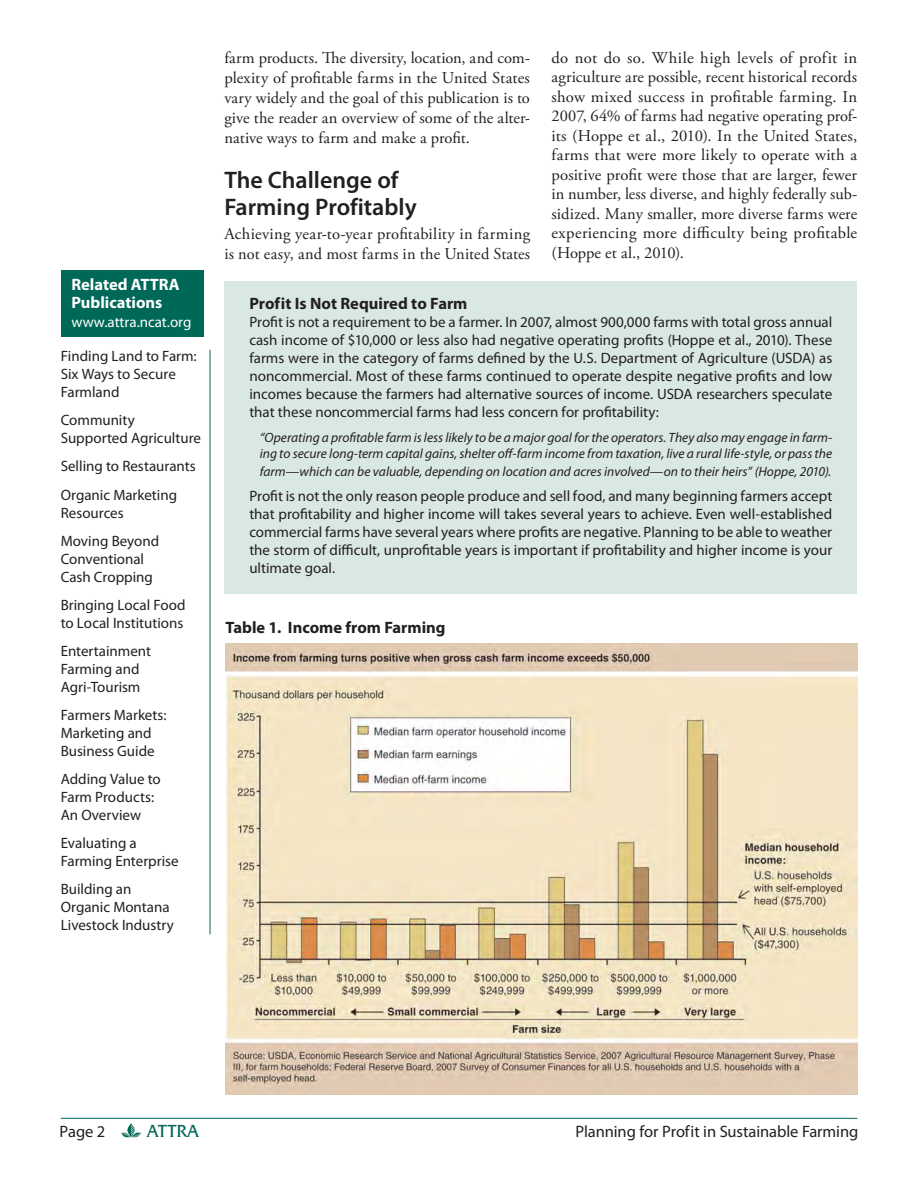
<style>
.page{position:relative;width:918px;height:1188px;background:#fff}
.page>*{position:absolute;margin:0;border:0;box-sizing:border-box;transform-origin:0 0}
.t1{font:600 24px/27.6px "Myriad Pro";color:#231f20}
.t2{font:18px "Friz Quadrata IT Cby BT";letter-spacing:-.01em;color:#006857}
.t3{font:16.5px/19.5px "Adobe Garamond Pro";letter-spacing:.015em;color:#231f20;text-align:justify}
.t4{font:700 16.5px "Myriad Pro";color:#231f20}
.t5{font:16.5px "Myriad Pro";letter-spacing:-.005em;color:#231f20}
.t6{font:700 16.5px/18px "Myriad Pro";color:#fff}
.t7{font:15px/18px "Myriad Pro";color:#231f20}
.t8{font:15px "Myriad Pro";color:#fff}
.t9{font:italic 13.5px/16.5px "Myriad Pro";color:#231f20}
</style>
<div class="page">
<hr style="left:61px;top:1118px;width:796px;height:1px;background:#006857">
<svg style="left:121px;top:1123px;width:20px;height:15px"></svg>
<hr style="left:210px;top:350px;width:1px;height:584px;background:#006857">
<div style="left:61px;top:270px;width:142px;height:66px;background:#006857"></div>
<div style="left:224px;top:281px;width:633px;height:313px;background:#dae8e4"></div>
<img style="left:225px;top:644px;width:632px;height:450px">
<p class="t6" style="left:71px;top:277px;width:110px">Related ATTRA<br>Publications</p>
<p class="t8" style="left:71px;top:317px;width:121px">www.attra.ncat.org</p>
<p class="t7" style="left:61px;top:349px;width:137px">Finding Land to Farm:<br>Six Ways to Secure<br>Farmland</p>
<p class="t7" style="left:61px;top:413px;width:142px">Community<br>Supported Agriculture</p>
<p class="t7" style="left:61px;top:454px;width:137px;line-height:28.2px">Selling to Restaurants<br>Organic Marketing</p>
<p class="t7" style="left:61px;top:500px;width:100px;line-height:28.2px">Resources<br>Moving Beyond</p>
<p class="t7" style="left:61px;top:551px;width:94px">Conventional<br>Cash Cropping</p>
<p class="t7" style="left:61px;top:597px;width:126px">Bringing Local Food to Local Institutions</p>
<p class="t7" style="left:61px;top:643px;width:92px">Entertainment<br>Farming and<br>Agri-Tourism</p>
<p class="t7" style="left:61px;top:708px;width:107px">Farmers Markets:<br>Marketing and<br>Business Guide</p>
<p class="t7" style="left:61px;top:772px;width:102px">Adding Value to<br>Farm Products:<br>An Overview</p>
<p class="t7" style="left:61px;top:836px;width:119px">Evaluating a<br>Farming Enterprise</p>
<p class="t7" style="left:61px;top:882px;width:115px">Building an<br>Organic Montana<br>Livestock Industry</p>
<p class="t3" style="left:224px;top:49px;width:307px;line-height:20.1px">farm products. The diversity, location, and com&shy;plexity of profitable farms in the United States vary widely and the goal of this publication is to give the reader an overview of some of the alter&shy;native ways to farm and make a profit.</p>
<h1 class="t1" style="left:224px;top:168px;width:194px">The Challenge of<br>Farming Prof itably</h1>
<p class="t3" style="left:224px;top:225px;width:307px;line-height:20.1px">Achieving year-to-year profitability in farming is not easy, and most farms in the United States</p>
<p class="t3" style="left:552px;top:49px;width:307px">do not do so. While high levels of profit in agriculture are possible, recent historical records show mixed success in profitable farming. In 2007, 64% of farms had negative operating prof&shy;its (Hoppe et al., 2010). In the United States, farms that were more likely to operate with a positive profit were those that are larger, fewer in number, less diverse, and highly federally sub&shy;sidized. Many smaller, more diverse farms were experiencing more difficulty being profitable (Hoppe et al., 2010).</p>
<p class="t4" style="left:249px;top:297px;width:220px">Prof it Is Not Required to Farm</p>
<p class="t7" style="left:249px;top:315px;width:585px;text-align:justify">Profit is not a requirement to be a farmer. In 2007, almost 900,000 farms with total gross annual cash income of $10,000 or less also had negative operating profits (Hoppe et al., 2010). These farms were in the category of farms defined by the U.S. Department of Agriculture (USDA) as noncommercial. Most of these farms continued to operate despite negative profits and low incomes because the farmers had alternative sources of income. USDA researchers speculate that these noncommercial farms had less concern for profitability:</p>
<p class="t9" style="left:260px;top:430px;width:574px">“Operating a profitable farm is less likely to be a major goal for the operators. They also may engage in farm&shy;ing to secure long-term capital gains, shelter off-farm income from taxation, live a rural life-style, or pass the</p>
<p class="t9" style="left:260px;top:465px;width:573px">farm—which can be valuable, depending on location and acres involved—on to their heirs” (Hoppe, 2010).</p>
<p class="t7" style="left:249px;top:489px;width:585px;text-align:justify">Profit is not the only reason people produce and sell food, and many beginning farmers accept that profitability and higher income will takes several years to achieve. Even well-established commercial farms have several years where profits are negative. Planning to be able to weather the storm of difficult, unprofitable years is important if profitability and higher income is your ultimate goal.</p>
<p class="t4" style="left:225px;top:622px;width:222px">Table 1. Income from Farming</p>
<p class="t5" style="left:60px;top:1126px;width:47px">Page 2</p>
<p class="t2" style="left:147px;top:1120px;width:53px">ATTRA</p>
<p class="t5" style="left:576px;top:1126px;width:284px">Planning for Prof it in Sustainable Farming</p>
</div>
